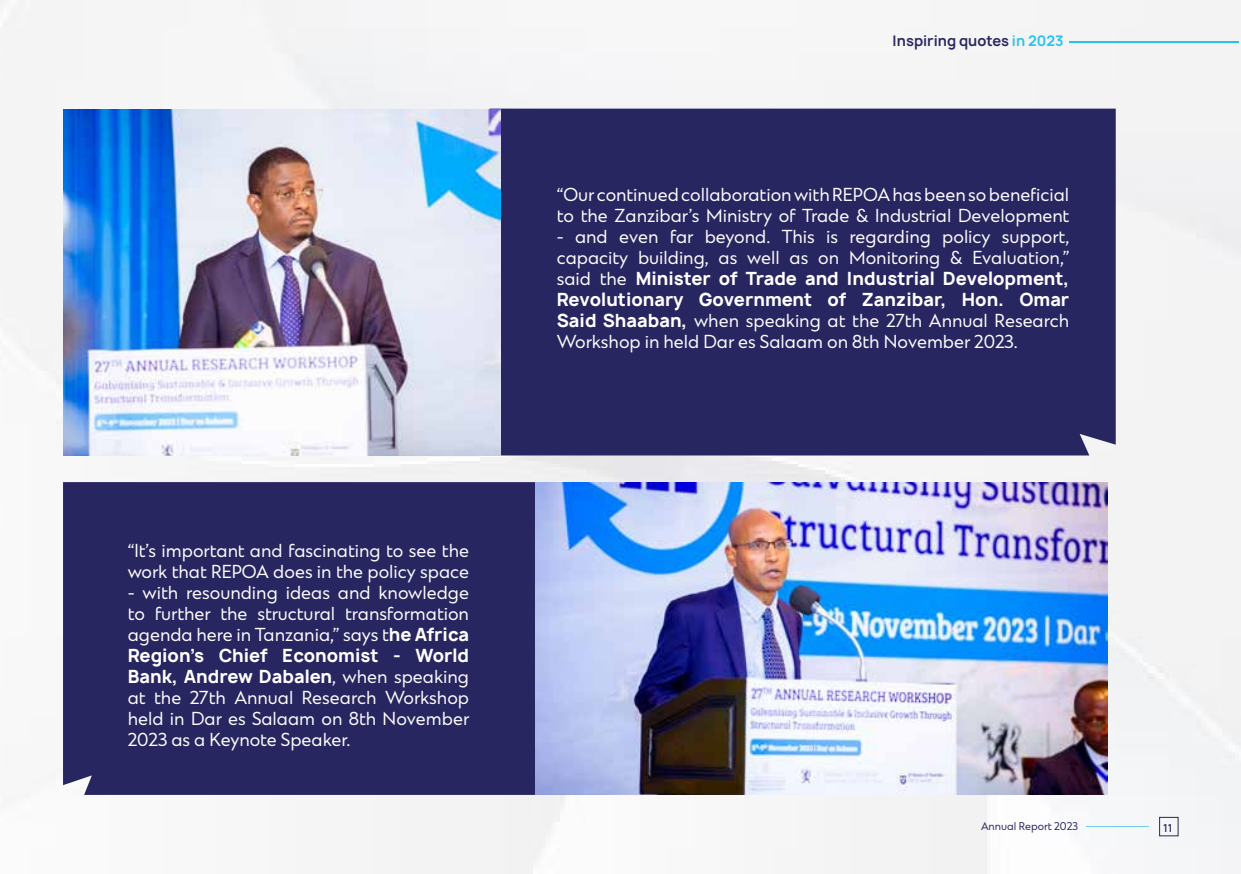
<style>
.page{position:relative;width:1241px;height:874px;background:#fff}
.page>*{position:absolute;margin:0;border:0;box-sizing:border-box;transform-origin:0 0}
.t1{font:17.5px/21px "SC Prosper Sans";color:#fff}
.t2{font:800 17.5px/21px "Manrope";color:#fff}
.t3{font:700 14px "Manrope";color:#282660}
.t4{font:10.5px "SC Prosper Sans";color:#282561}
.t5{font:600 10.5px "Manrope";color:#282561}
.s1{font-family:"Manrope";font-weight:800}
.s2{font-family:"SC Prosper Sans";font-weight:400}
.s3{color:#27c3ed}
</style>
<div class="page">
<div style="left:0;top:0;width:1240px;height:873px;background:#f4f5f5"></div>
<div style="left:1159px;top:816px;width:19px;height:19px;border:1px solid #282660"></div>
<hr style="left:1086px;top:825px;width:62px;height:1px;background:#73cee5">
<div style="left:500px;top:109px;width:615px;height:346px;background:#282660"></div>
<div style="left:63px;top:482px;width:472px;height:312px;background:#282660"></div>
<img style="left:63px;top:109px;width:437px;height:346px">
<img style="left:535px;top:482px;width:572px;height:312px">
<hr style="left:1069px;top:41px;width:169px;height:1px;background:#27c3ed">
<p class="t1" style="left:128px;top:540px;width:343px">“It’s important and fascinating to see the work that REPOA does in the policy space</p>
<p class="t1" style="left:128px;top:582px;width:343px;text-align:justify">- with resounding ideas and knowledge to further the structural transformation agenda here in Tanzania,” says t<span class="s1">he Africa</span></p>
<p class="t2" style="left:128px;top:645px;width:343px">Region’s Chief Economist - World<br>Bank, Andrew Dabalen<span class="s2">, when speaking</span></p>
<p class="t1" style="left:128px;top:687px;width:343px;text-align:justify">at the 27th Annual Research Workshop held in Dar es Salaam on 8th November 2023 as a Keynote Speaker.</p>
<p class="t3" style="left:892px;top:32px;width:172px">Inspiring quotes <span class="s3">in 2023</span></p>
<p class="t1" style="left:556px;top:184px;width:514px">“Our continued collaboration with REPOA has been so beneficial to the Zanzibar’s Ministry of Trade &amp; Industrial Development</p>
<p class="t1" style="left:556px;top:226px;width:514px">- and even far beyond. This is regarding policy support, capacity building, as well as on Monitoring &amp; Evaluation,”</p>
<p class="t2" style="left:556px;top:268px;width:514px"><span class="s2">said the</span> Minister of Trade and Industrial Development,<br>Revolutionary Government of Zanzibar, Hon. Omar</p>
<p class="t1" style="left:556px;top:310px;width:514px"><span class="s1">Said Shaaban,</span> when speaking at the 27th Annual Research<br>Workshop in held Dar es Salaam on 8th November 2023.</p>
<p class="t4" style="left:980px;top:818px;width:98px">Annual Report 2023</p>
<p class="t5" style="left:1163px;top:820px;width:11px">11</p>
</div>
